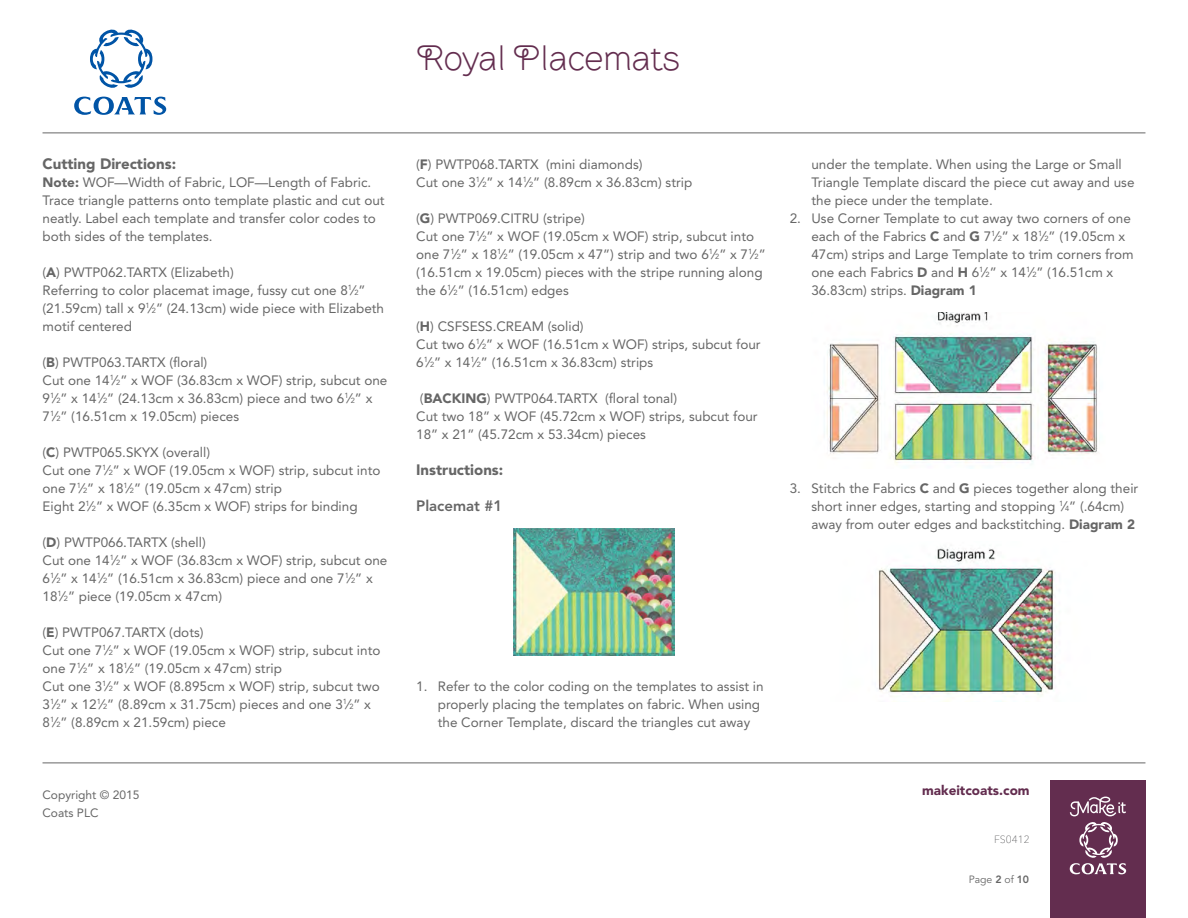
<style>
.page{position:relative;width:1188px;height:918px;background:#fff}
.page>*{position:absolute;margin:0;border:0;box-sizing:border-box;transform-origin:0 0}
.t1{font:300 36px "Brownstone Sans";letter-spacing:-.01em;color:#632d4f}
.t2{font:900 15px "Avenir LT Std";color:#666}
.t3{font:800 15px "Avenir LT Std";color:#666}
.t4{font:13.5px/18px "Avenir LT Std";color:#666}
.t5{font:900 13.5px "Avenir LT Std";color:#632d4f}
.t6{font:12px/18px "Avenir LT Std";color:#666}
.t7{font:10.5px "Avenir LT Std";color:#666}
.t8{font:100 10.5px "Avenir Next LT Pro";color:#4c4c4e}
.s1{font-weight:900}
.s2{font-size:7.35px}
.s3{font-weight:800}
</style>
<div class="page">
<div style="left:1050px;top:781px;width:95px;height:137px;background:#632d4f"></div>
<svg style="left:1070px;top:797px;width:56px;height:77px"></svg>
<hr style="left:43px;top:763px;width:1102px;height:1px;background:#666">
<hr style="left:43px;top:133px;width:1102px;height:1px;background:#666">
<svg style="left:74px;top:97px;width:92px;height:18px"></svg>
<svg style="left:90px;top:29px;width:62px;height:59px"></svg>
<img style="left:826px;top:313px;width:272px;height:155px">
<img style="left:878px;top:548px;width:177px;height:153px">
<img style="left:514px;top:529px;width:160px;height:126px">
<h1 class="t1" style="left:416px;top:36px;width:265px">Royal Placemats</h1>
<p class="t2" style="left:43px;top:154px;width:135px">Cutting Directions:</p>
<p class="t4" style="left:43px;top:173px;width:344px"><span class="s1">Note:</span> WOF—Width of Fabric, LOF—Length of Fabric.<br>Trace triangle patterns onto template plastic and cut out neatly. Label each template and transfer color codes to both sides of the templates.</p>
<p class="t4" style="left:43px;top:263px;width:343px">(<span class="s1">A</span>) PWTP062.TARTX (Elizabeth)<br>Referring to color placemat image, fussy cut one 8<sup>1</sup>⁄<span class="s2">2</span>” (21.59cm) tall x 9<sup>1</sup>⁄<span class="s2">2</span>” (24.13cm) wide piece with Elizabeth motif centered</p>
<p class="t4" style="left:43px;top:353px;width:346px">(<span class="s1">B</span>) PWTP063.TARTX (floral)<br>Cut one 14<sup>1</sup>⁄<span class="s2">2</span>” x WOF (36.83cm x WOF) strip, subcut one 9<sup>1</sup>⁄<span class="s2">2</span>” x 14<sup>1</sup>⁄<span class="s2">2</span>” (24.13cm x 36.83cm) piece and two 6<sup>1</sup>⁄<span class="s2">2</span>” x 7<sup>1</sup>⁄<span class="s2">2</span>” (16.51cm x 19.05cm) pieces</p>
<p class="t4" style="left:43px;top:443px;width:339px">(<span class="s1">C</span>) PWTP065.SKYX (overall)<br>Cut one 7<sup>1</sup>⁄<span class="s2">2</span>” x WOF (19.05cm x WOF) strip, subcut into one 7<sup>1</sup>⁄<span class="s2">2</span>” x 18<sup>1</sup>⁄<span class="s2">2</span>” (19.05cm x 47cm) strip<br>Eight 2<sup>1</sup>⁄<span class="s2">2</span>” x WOF (6.35cm x WOF) strips for binding</p>
<p class="t4" style="left:43px;top:533px;width:346px">(<span class="s1">D</span>) PWTP066.TARTX (shell)<br>Cut one 14<sup>1</sup>⁄<span class="s2">2</span>” x WOF (36.83cm x WOF) strip, subcut one 6<sup>1</sup>⁄<span class="s2">2</span>” x 14<sup>1</sup>⁄<span class="s2">2</span>” (16.51cm x 36.83cm) piece and one 7<sup>1</sup>⁄<span class="s2">2</span>” x 18<sup>1</sup>⁄<span class="s2">2</span>” piece (19.05cm x 47cm)</p>
<p class="t4" style="left:43px;top:623px;width:339px">(<span class="s1">E</span>) PWTP067.TARTX (dots)<br>Cut one 7<sup>1</sup>⁄<span class="s2">2</span>” x WOF (19.05cm x WOF) strip, subcut into one 7<sup>1</sup>⁄<span class="s2">2</span>” x 18<sup>1</sup>⁄<span class="s2">2</span>” (19.05cm x 47cm) strip<br>Cut one 3<sup>1</sup>⁄<span class="s2">2</span>” x WOF (8.895cm x WOF) strip, subcut two 3<sup>1</sup>⁄<span class="s2">2</span>” x 12<sup>1</sup>⁄<span class="s2">2</span>” (8.89cm x 31.75cm) pieces and one 3<sup>1</sup>⁄<span class="s2">2</span>” x 8<sup>1</sup>⁄<span class="s2">2</span>” (8.89cm x 21.59cm) piece</p>
<p class="t4" style="left:416px;top:155px;width:278px">(<span class="s1">F</span>) PWTP068.TARTX (mini diamonds)<br>Cut one 3<sup>1</sup>⁄<span class="s2">2</span>” x 14<sup>1</sup>⁄<span class="s2">2</span>” (8.89cm x 36.83cm) strip</p>
<p class="t4" style="left:416px;top:209px;width:351px">(<span class="s1">G</span>) PWTP069.CITRU (stripe)<br>Cut one 7<sup>1</sup>⁄<span class="s2">2</span>” x WOF (19.05cm x WOF) strip, subcut into one 7<sup>1</sup>⁄<span class="s2">2</span>” x 18<sup>1</sup>⁄<span class="s2">2</span>” (19.05cm x 47”) strip and two 6<sup>1</sup>⁄<span class="s2">2</span>” x 7<sup>1</sup>⁄<span class="s2">2</span>” (16.51cm x 19.05cm) pieces with the stripe running along the 6<sup>1</sup>⁄<span class="s2">2</span>” (16.51cm) edges</p>
<p class="t4" style="left:416px;top:317px;width:346px">(<span class="s1">H</span>) CSFSESS.CREAM (solid)<br>Cut two 6<sup>1</sup>⁄<span class="s2">2</span>” x WOF (16.51cm x WOF) strips, subcut four<br>6<sup>1</sup>⁄<span class="s2">2</span>” x 14<sup>1</sup>⁄<span class="s2">2</span>” (16.51cm x 36.83cm) strips</p>
<p class="t4" style="left:416px;top:389px;width:343px">(<span class="s1">BACKING</span>) PWTP064.TARTX (floral tonal)<br>Cut two 18” x WOF (45.72cm x WOF) strips, subcut four<br>18” x 21” (45.72cm x 53.34cm) pieces</p>
<p class="t2" style="left:416px;top:460px;width:89px">Instructions:</p>
<p class="t3" style="left:416px;top:496px;width:88px">Placemat #1</p>
<p class="t4" style="left:811px;top:155px;width:325px">under the template. When using the Large or Small<br>Triangle Template discard the piece cut away and use the piece under the template.</p>
<p class="t4" style="left:811px;top:209px;width:324px;text-indent:-22px">2. Use Corner Template to cut away two corners of one each of the Fabrics <span class="s1">C</span> and <span class="s1">G</span> 7<sup>1</sup>⁄<span class="s2">2</span>” x 18<sup>1</sup>⁄<span class="s2">2</span>” (19.05cm x 47cm) strips and Large Template to trim corners from one each Fabrics <span class="s1">D</span> and <span class="s1">H</span> 6<sup>1</sup>⁄<span class="s2">2</span>” x 14<sup>1</sup>⁄<span class="s2">2</span>” (16.51cm x 36.83cm) strips. <span class="s1">Diagram 1</span></p>
<p class="t4" style="left:811px;top:479px;width:328px;text-indent:-22px">3. Stitch the Fabrics <span class="s1">C</span> and <span class="s1">G</span> pieces together along their short inner edges, starting and stopping <sup>1</sup>⁄<span class="s2">4</span>” (.64cm) away from outer edges and backstitching. <span class="s1">Diagram 2</span></p>
<p class="t4" style="left:438px;top:677px;width:327px;text-indent:-22px">1. Refer to the color coding on the templates to assist in properly placing the templates on fabric. When using the Corner Template, discard the triangles cut away</p>
<p class="t6" style="left:43px;top:786px;width:98px">Copyright © 2015<br>Coats PLC</p>
<p class="t5" style="left:922px;top:782px;width:109px">makeitcoats.com</p>
<p class="t8" style="left:994px;top:833px;width:37px">FS0412</p>
<p class="t7" style="left:969px;top:874px;width:62px">Page <span class="s3">2</span> of <span class="s3">10</span></p>
</div>
